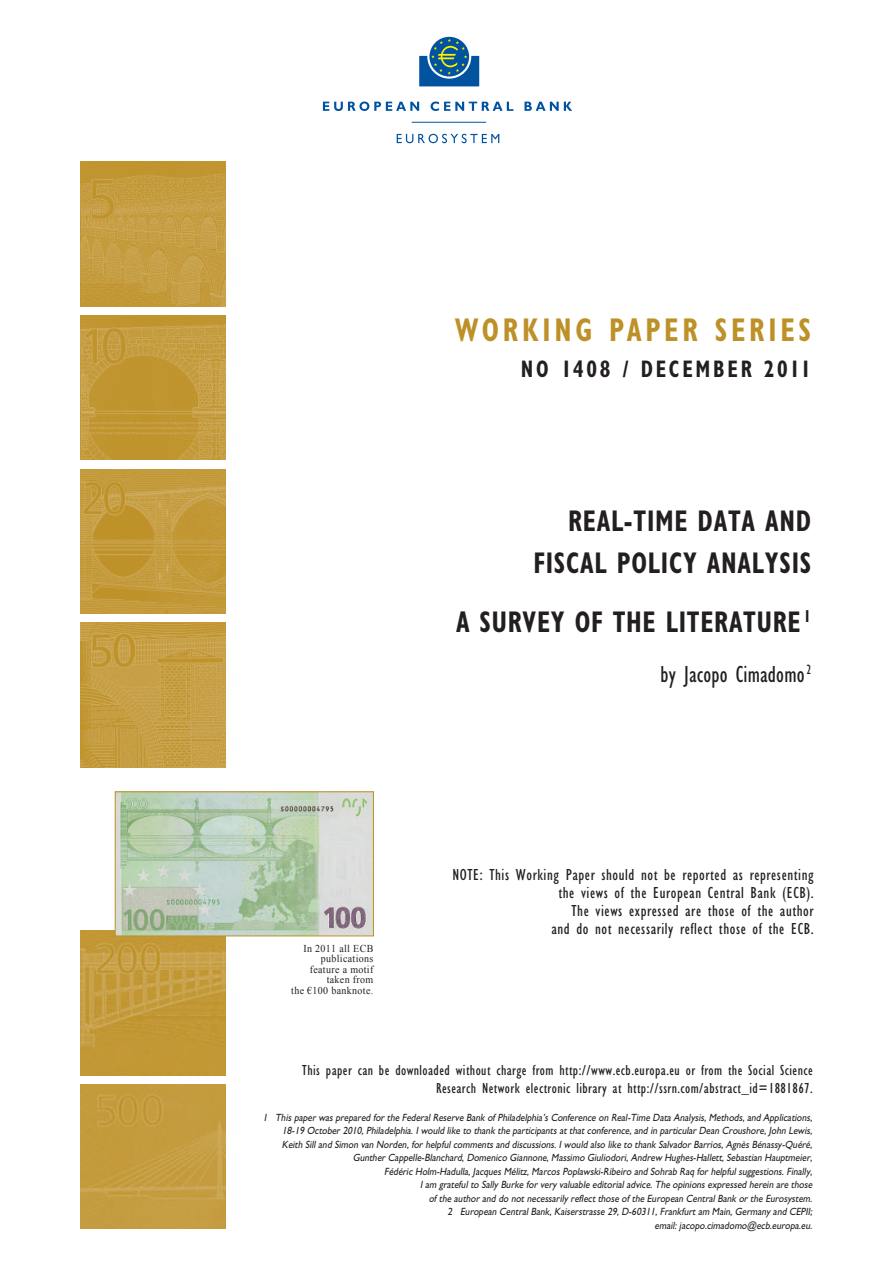
<style>
.page{position:relative;width:893px;height:1263px;background:#fff}
.page>*{position:absolute;margin:0;border:0;box-sizing:border-box;transform-origin:0 0}
.t1{font:700 condensed 33px "Gill Sans Myriad";letter-spacing:.135em;color:#bd9128;scale:.85 1}
.t2{font:700 condensed 30px/42px "Gill Sans Myriad";letter-spacing:.03em;color:#231f20;text-align:right;scale:.85 1}
.t3{font:700 condensed 24px "Gill Sans Myriad";letter-spacing:.135em;color:#231f20;scale:.85 1}
.t4{font:condensed 24px "Gill Sans Myriad";letter-spacing:.01em;color:#231f20;scale:.95 1}
.t5{font:condensed 16.5px/18px "Gill Sans Myriad";letter-spacing:.035em;color:#231f20;text-align:right}
.t6{font:condensed 15px/18px "Gill Sans Myriad";letter-spacing:.03em;color:#231f20;text-align:right}
.t7{font:italic 10.5px/13.5px "Gill Sans Myriad";color:#231f20;text-align:right;scale:.9 1}
.t8{font:10.5px/10.5px "Times New Roman WGL";letter-spacing:.035em;color:#231f20;text-align:right;scale:.95 1}
</style>
<div class="page">
<svg style="left:429px;top:37px;width:40px;height:39px"></svg>
<svg style="left:419px;top:39px;width:60px;height:47px"></svg>
<svg style="left:323px;top:102px;width:96px;height:9px"></svg>
<svg style="left:431px;top:102px;width:82px;height:9px"></svg>
<svg style="left:524px;top:102px;width:48px;height:9px"></svg>
<svg style="left:397px;top:134px;width:102px;height:9px"></svg>
<hr style="left:412px;top:122px;width:74px;height:1px;background:#0153a0">
<img style="left:81px;top:162px;width:144px;height:144px">
<img style="left:81px;top:315px;width:144px;height:145px">
<img style="left:81px;top:469px;width:144px;height:145px">
<img style="left:81px;top:623px;width:144px;height:144px">
<img style="left:81px;top:931px;width:144px;height:144px">
<img style="left:81px;top:1084px;width:144px;height:145px">
<img style="left:117px;top:793px;width:255px;height:141px">
<div style="left:115px;top:791px;width:259px;height:145px;border:1px solid #bd9128"></div>
<h1 class="t1" style="left:455px;top:319px;width:421px">WORKING PAPER SERIES</h1>
<h3 class="t3" style="left:521px;top:360px;width:343px">NO 1408 / DECEMBER 2011</h3>
<h2 class="t2" style="left:534px;top:503px;width:328px">REAL-TIME DATA AND<br>FISCAL POLICY ANALYSIS</h2>
<h2 class="t2" style="left:456px;top:604px;width:419px">A SURVEY OF THE LITERATURE <sup>1</sup></h2>
<h3 class="t4" style="left:660px;top:665px;width:160px">by Jacopo Cimadomo <sup>2</sup></h3>
<p class="t8" style="left:291px;top:944px;width:88px">In 2011 all ECB publications feature a motif taken from<br>the €100 banknote.</p>
<h3 class="t5" style="left:452px;top:867px;width:363px">NOTE: This Working Paper should not be reported as representing the views of the European Central Bank (ECB).<br>The views expressed are those of the author<br>and do not necessarily reflect those of the ECB.</h3>
<h3 class="t6" style="left:302px;top:1063px;width:512px">This paper can be downloaded without charge from http://www.ecb.europa.eu or from the Social Science<br>Research Network electronic library at http://ssrn.com/abstract_id=1881867.</h3>
<p class="t7" style="left:263px;top:1112px;width:614px">1 This paper was prepared for the Federal Reserve Bank of Philadelphia’s Conference on Real-Time Data Analysis, Methods, and Applications, 18-19 October 2010, Philadelphia. I would like to thank the participants at that conference, and in particular Dean Croushore, John Lewis, Keith Sill and Simon van Norden, for helpful comments and discussions. I would also like to thank Salvador Barrios, Agnès Bénassy-Quéré, Gunther Cappelle-Blanchard, Domenico Giannone, Massimo Giuliodori, Andrew Hughes-Hallett, Sebastian Hauptmeier,<br>Fédéric Holm-Hadulla, Jacques Mélitz, Marcos Poplawski-Ribeiro and Sohrab Raq for helpful suggestions. Finally,<br>I am grateful to Sally Burke for very valuable editorial advice. The opinions expressed herein are those<br>of the author and do not necessarily reflect those of the European Central Bank or the Eurosystem.<br>2 European Central Bank, Kaiserstrasse 29, D-60311, Frankfurt am Main, Germany and CEPII;<br>email: jacopo.cimadomo@ecb.europa.eu.</p>
</div>
